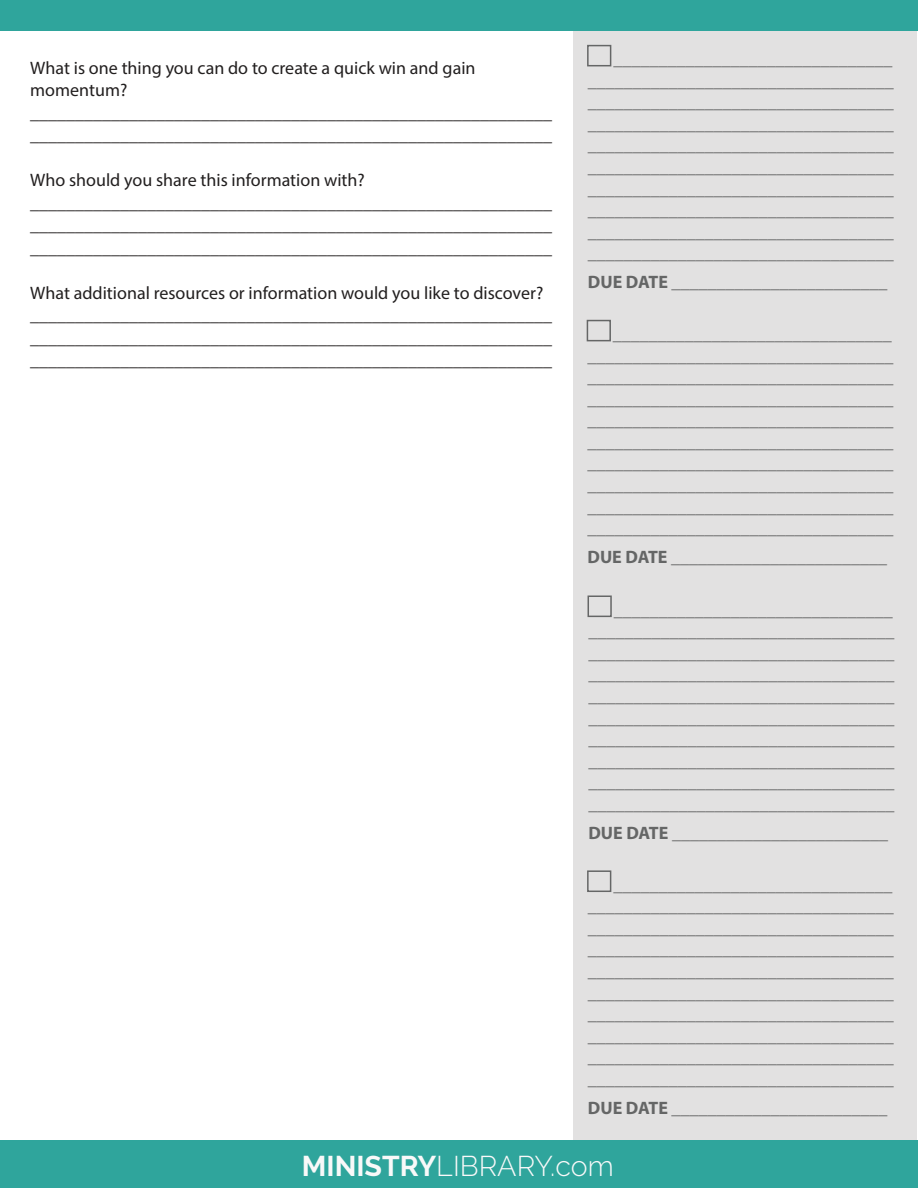
<style>
.page{position:relative;width:918px;height:1188px;background:#fff}
.page>*{position:absolute;margin:0;border:0;box-sizing:border-box;transform-origin:0 0}
.t1{font:300 28.5px "Raleway";color:#f9f9f9}
.t2{font:700 18px/21.6px "Myriad Pro";color:#656666;text-align:justify}
.t3{font:18px/22.5px "Myriad Pro";color:#221f1f}
.s1{font-weight:700}
</style>
<div class="page">
<div style="left:574px;top:6px;width:343px;height:1161px;background:#e2e1e1"></div>
<div style="left:0;top:1141px;width:918px;height:47px;background:#2fa59c"></div>
<div style="left:587px;top:870px;width:24px;height:22px;border:2px solid #656666"></div>
<div style="left:588px;top:595px;width:24px;height:22px;border:2px solid #656666"></div>
<div style="left:587px;top:320px;width:24px;height:21px;border:2px solid #656666"></div>
<div style="left:587px;top:45px;width:24px;height:21px;border:2px solid #656666"></div>
<div style="left:0;top:0;width:918px;height:30px;background:#2fa59c"></div>
<p class="t3" style="left:30px;top:58px;width:524px">What is one thing you can do to create a quick win and gain momentum? __________________________________________________________ __________________________________________________________</p>
<p class="t3" style="left:30px;top:171px;width:524px">Who should you share this information with? __________________________________________________________ __________________________________________________________ __________________________________________________________</p>
<p class="t3" style="left:30px;top:283px;width:524px">What additional resources or information would you like to discover? __________________________________________________________ __________________________________________________________ __________________________________________________________</p>
<p class="t2" style="left:588px;top:50px;width:308px;text-indent:25px">_______________________________ __________________________________ __________________________________ __________________________________ __________________________________ __________________________________ __________________________________ __________________________________ __________________________________ __________________________________</p>
<p class="t2" style="left:588px;top:273px;width:301px">DUE DATE ________________________</p>
<p class="t2" style="left:588px;top:325px;width:308px;text-indent:25px">_______________________________ __________________________________ __________________________________ __________________________________ __________________________________ __________________________________ __________________________________ __________________________________ __________________________________ __________________________________</p>
<p class="t2" style="left:588px;top:548px;width:301px">DUE DATE ________________________</p>
<p class="t2" style="left:588px;top:600px;width:308px;text-indent:25px">_______________________________ __________________________________ __________________________________ __________________________________ __________________________________ __________________________________ __________________________________ __________________________________ __________________________________ __________________________________</p>
<p class="t2" style="left:588px;top:823px;width:301px">DUE DATE ________________________</p>
<p class="t2" style="left:588px;top:875px;width:308px;text-indent:25px">_______________________________ __________________________________ __________________________________ __________________________________ __________________________________ __________________________________ __________________________________ __________________________________ __________________________________ __________________________________</p>
<p class="t2" style="left:588px;top:1098px;width:301px">DUE DATE ________________________</p>
<h1 class="t1" style="left:302px;top:1149px;width:313px"><span class="s1">MINISTRY</span>LIBRARY.com</h1>
</div>
